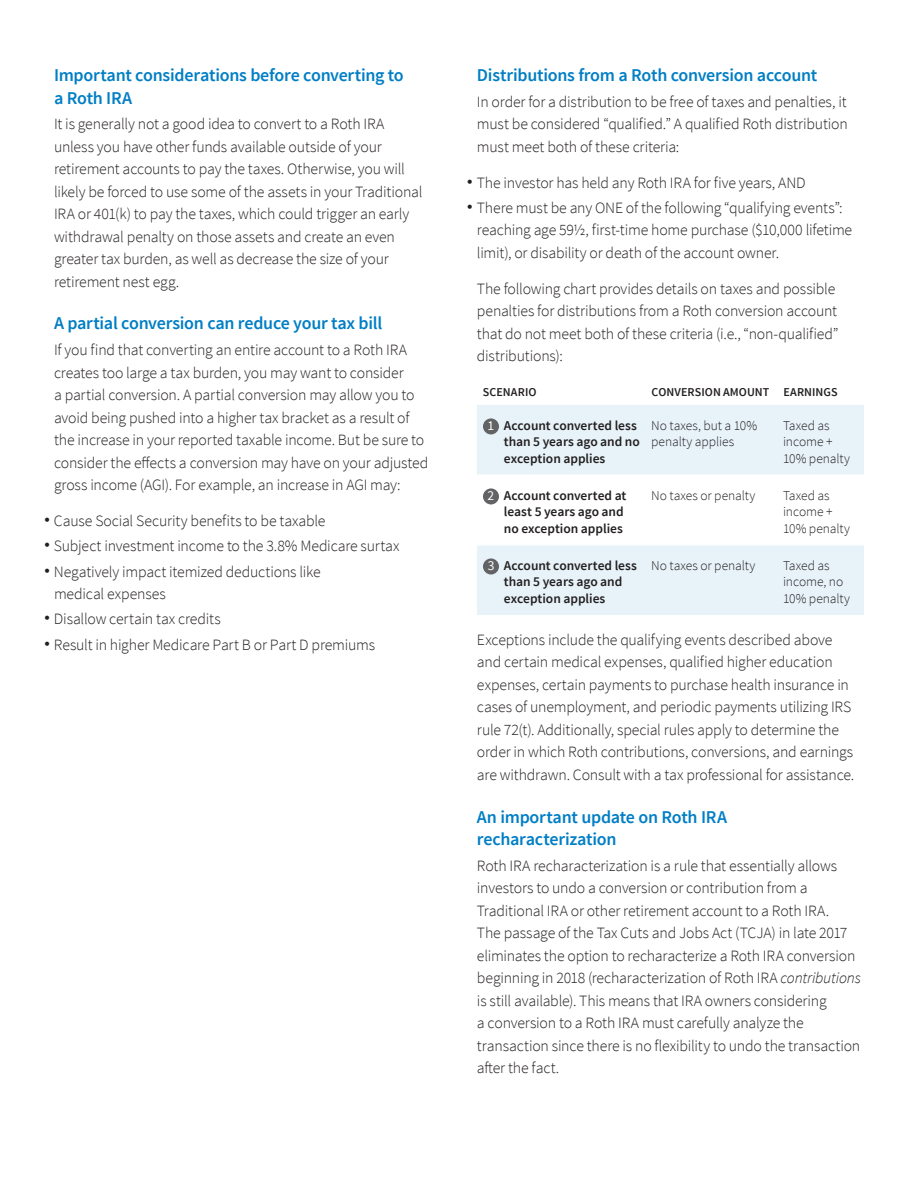
<style>
.page{position:relative;width:918px;height:1188px;background:#fff}
.page>*{position:absolute;margin:0;border:0;box-sizing:border-box;transform-origin:0 0}
.Subhead{font:600 18px/22.5px "Source Sans Pro";letter-spacing:-.015em;color:#007ec5}
.Body{font:300 15.75px/22.5px "Source Sans Pro";letter-spacing:-.01em;color:#231f20}
.t1{font:15.75px "Putnam Foot Symbols";color:#231f20}
.table_body{font:600 13.5px/16.5px "Source Sans Pro";letter-spacing:-.005em;color:#231f20}
.table_body-2{font:300 13.5px/16.5px "Source Sans Pro";letter-spacing:-.005em;color:#231f20}
.table_body-3{font:13.5px "Source Sans Pro";color:#fff}
.Table_head{font:600 12px "Source Sans Pro";letter-spacing:.005em;color:#231f20}
.s1{font-style:italic}
</style>
<div class="page">
<div style="left:477px;top:405px;width:387px;height:210px;background:#e7f3f9"></div>
<svg style="left:477px;top:476px;width:387px;height:69px"></svg>
<hr style="left:477px;top:475px;width:174px;height:1px;background:#fff">
<hr style="left:651px;top:475px;width:132px;height:1px;background:#fff">
<hr style="left:783px;top:475px;width:81px;height:1px;background:#fff">
<hr style="left:477px;top:545px;width:174px;height:1px;background:#fff">
<hr style="left:651px;top:545px;width:132px;height:1px;background:#fff">
<hr style="left:783px;top:545px;width:81px;height:1px;background:#fff">
<div style="left:483px;top:418px;width:16px;height:16px;background:#636366;border-radius:50%"></div>
<div style="left:483px;top:488px;width:16px;height:16px;background:#636366;border-radius:50%"></div>
<div style="left:483px;top:558px;width:16px;height:16px;background:#636366;border-radius:50%"></div>
<p class="Subhead" style="left:54px;top:64px;width:351px">Important considerations before converting to a Roth IRA</p>
<p class="Body" style="left:54px;top:113px;width:370px">It is generally not a good idea to convert to a Roth IRA unless you have other funds available outside of your retirement accounts to pay the taxes. Otherwise, you will likely be forced to use some of the assets in your Traditional IRA or 401(k) to pay the taxes, which could trigger an early withdrawal penalty on those assets and create an even greater tax burden, as well as decrease the size of your retirement nest egg.</p>
<p class="Subhead" style="left:54px;top:313px;width:330px">A partial conversion can reduce your tax bill</p>
<p class="Body" style="left:54px;top:339px;width:376px">If you find that converting an entire account to a Roth IRA creates too large a tax burden, you may want to consider<br>a partial conversion. A partial conversion may allow you to avoid being pushed into a higher tax bracket as a result of the increase in your reported taxable income. But be sure to consider the effects a conversion may have on your adjusted gross income (AGI). For example, an increase in AGI may:</p>
<p class="Body" style="left:54px;top:510px;width:273px">Cause Social Security benefits to be taxable</p>
<p class="t1" style="left:54px;top:512px;width:11px">•</p>
<p class="Body" style="left:54px;top:535px;width:347px">Subject investment income to the 3.8% Medicare surtax</p>
<p class="t1" style="left:54px;top:537px;width:11px">•</p>
<p class="Body" style="left:54px;top:560px;width:268px">Negatively impact itemized deductions like</p>
<p class="Body" style="left:54px;top:560px;width:113px">•<br>medical expenses</p>
<p class="Body" style="left:54px;top:608px;width:168px">Disallow certain tax credits</p>
<p class="t1" style="left:54px;top:610px;width:11px">•</p>
<p class="Body" style="left:54px;top:633px;width:323px">Result in higher Medicare Part B or Part D premiums</p>
<p class="t1" style="left:54px;top:635px;width:11px">•</p>
<p class="Subhead" style="left:477px;top:64px;width:342px">Distributions from a Roth conversion account</p>
<p class="Body" style="left:477px;top:90px;width:372px;text-align:justify">In order for a distribution to be free of taxes and penalties, it must be considered “qualified.” A qualified Roth distribution must meet both of these criteria:</p>
<p class="Body" style="left:477px;top:171px;width:330px">The investor has held any Roth IRA for five years, AND</p>
<p class="t1" style="left:477px;top:173px;width:11px">•</p>
<p class="Body" style="left:477px;top:197px;width:367px">There must be any ONE of the following “qualifying events”:</p>
<p class="Body" style="left:477px;top:197px;width:377px">•<br>reaching age 59½, first-time home purchase ($10,000 lifetime limit), or disability or death of the account owner.</p>
<p class="Body" style="left:477px;top:278px;width:363px">The following chart provides details on taxes and possible penalties for distributions from a Roth conversion account that do not meet both of these criteria (i.e., “non-qualified” distributions):</p>
<p class="Table_head" style="left:483px;top:384px;width:55px">SCENARIO</p>
<p class="Table_head" style="left:652px;top:384px;width:119px">CONVERSION AMOUNT</p>
<p class="Table_head" style="left:783px;top:384px;width:56px">EARNINGS</p>
<p class="table_body-3" style="left:487px;top:417px;width:8px">1</p>
<p class="table_body" style="left:504px;top:418px;width:137px">Account converted less than 5 years ago and no exception applies</p>
<p class="table_body-2" style="left:651px;top:417px;width:108px">No taxes, but a 10% penalty applies</p>
<p class="table_body-2" style="left:783px;top:417px;width:69px">Taxed as income +<br>10% penalty</p>
<p class="table_body-3" style="left:487px;top:487px;width:8px">2</p>
<p class="table_body" style="left:504px;top:488px;width:124px">Account converted at least 5 years ago and no exception applies</p>
<p class="table_body-2" style="left:651px;top:487px;width:106px">No taxes or penalty</p>
<p class="table_body-2" style="left:783px;top:487px;width:69px">Taxed as income +<br>10% penalty</p>
<p class="table_body-3" style="left:488px;top:557px;width:8px">3</p>
<p class="table_body" style="left:504px;top:558px;width:134px">Account converted less than 5 years ago and exception applies</p>
<p class="table_body-2" style="left:651px;top:557px;width:106px">No taxes or penalty</p>
<p class="table_body-2" style="left:783px;top:557px;width:69px">Taxed as income, no<br>10% penalty</p>
<p class="Body" style="left:477px;top:629px;width:379px">Exceptions include the qualifying events described above and certain medical expenses, qualified higher education expenses, certain payments to purchase health insurance in cases of unemployment, and periodic payments utilizing IRS rule 72(t). Additionally, special rules apply to determine the order in which Roth contributions, conversions, and earnings are withdrawn. Consult with a tax professional for assistance.</p>
<p class="Subhead" style="left:477px;top:806px;width:252px">An important update on Roth IRA recharacterization</p>
<p class="Body" style="left:477px;top:855px;width:385px">Roth IRA recharacterization is a rule that essentially allows investors to undo a conversion or contribution from a Traditional IRA or other retirement account to a Roth IRA.<br>The passage of the Tax Cuts and Jobs Act (TCJA) in late 2017 eliminates the option to recharacterize a Roth IRA conversion beginning in 2018 (recharacterization of Roth IRA <span class="s1">contributions </span>is still available). This means that IRA owners considering<br>a conversion to a Roth IRA must carefully analyze the transaction since there is no flexibility to undo the transaction after the fact.</p>
</div>
